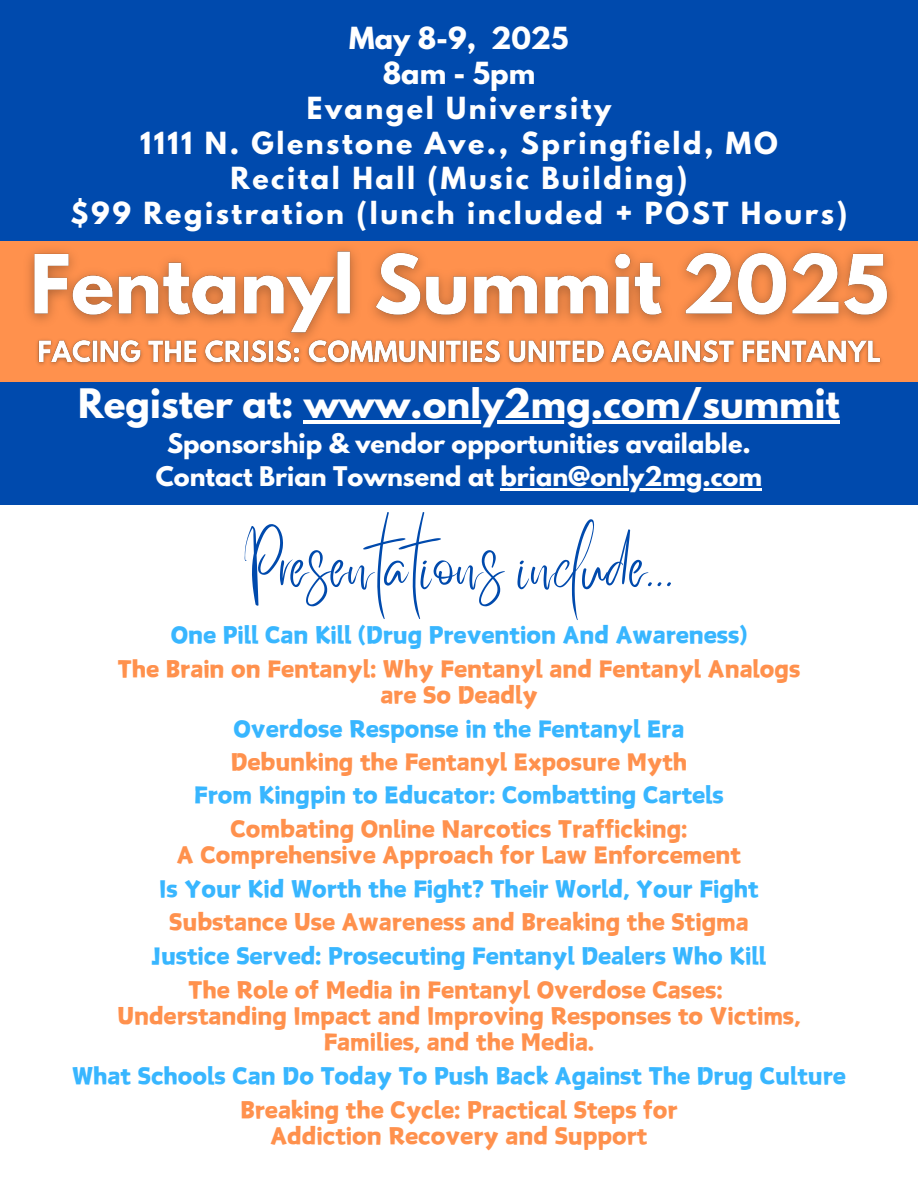
<style>
.page{position:relative;width:918px;height:1188px;background:#fff}
.page>*{position:absolute;margin:0;border:0;box-sizing:border-box;transform-origin:0 0}
.t1{font:52.5px "Better Saturday";color:#004aad}
.t2{font:700 36px "League Spartan";color:#fff}
.t3{font:700 27px "League Spartan";letter-spacing:.095em;color:#fff}
.t4{font:24px/25.8px "Canva Joyful";color:#ff914d;text-align:center}
.t5{font:24px "Canva Joyful";color:#38b6ff}
.t6{font:700 24px/32.7px "League Spartan";color:#fff;text-align:center}
</style>
<div class="page">
<div style="left:0;top:0;width:918px;height:505px;background:#004aad"></div>
<div style="left:0;top:242px;width:918px;height:140px;background:#ff914d"></div>
<img style="left:37px;top:355px;width:845px;height:11px">
<img style="left:14px;top:241px;width:892px;height:114px">
<hr style="left:500px;top:488px;width:262px;height:3px;background:#fff">
<hr style="left:304px;top:420px;width:536px;height:3px;background:#fff">
<h5 class="t3" style="left:349px;top:24px;width:221px">May 8-9, 2025</h5>
<h5 class="t3" style="left:383px;top:59px;width:154px">8am - 5pm</h5>
<h5 class="t3" style="left:307px;top:94px;width:306px">Evangel University</h5>
<h5 class="t3" style="left:140px;top:130px;width:639px">1111 N. Glenstone Ave., Springfield, MO</h5>
<h5 class="t3" style="left:231px;top:165px;width:458px">Recital Hall (Music Building)</h5>
<h5 class="t3" style="left:71px;top:200px;width:778px">$99 Registration (lunch included + POST Hours)</h5>
<h2 class="t2" style="left:78px;top:385px;width:763px">Register at: www.only2mg.com/summit</h2>
<h3 class="t6" style="left:156px;top:431px;width:608px">Sponsorship &amp; vendor opportunities available.<br>Contact Brian Townsend at brian@only2mg.com</h3>
<p class="t1" style="left:242px;top:557px;width:436px">Presentations include...</p>
<p class="t5" style="left:171px;top:622px;width:578px">One Pill Can Kill (Drug Prevention And Awareness)</p>
<p class="t4" style="left:118px;top:655px;width:684px">The Brain on Fentanyl: Why Fentanyl and Fentanyl Analogs</p>
<p class="t4" style="left:380px;top:681px;width:159px">are So Deadly</p>
<p class="t5" style="left:233px;top:715px;width:452px">Overdose Response in the Fentanyl Era</p>
<p class="t4" style="left:231px;top:748px;width:458px">Debunking the Fentanyl Exposure Myth</p>
<p class="t5" style="left:194px;top:782px;width:531px">From Kingpin to Educator: Combatting Cartels</p>
<p class="t4" style="left:230px;top:815px;width:459px">Combating Online Narcotics Trafficking:</p>
<p class="t4" style="left:177px;top:841px;width:566px">A Comprehensive Approach for Law Enforcement</p>
<p class="t5" style="left:159px;top:876px;width:601px">Is Your Kid Worth the Fight? Their World, Your Fight</p>
<p class="t4" style="left:169px;top:908px;width:581px">Substance Use Awareness and Breaking the Stigma</p>
<p class="t5" style="left:152px;top:943px;width:616px">Justice Served: Prosecuting Fentanyl Dealers Who Kill</p>
<p class="t4" style="left:189px;top:976px;width:536px">The Role of Media in Fentanyl Overdose Cases:</p>
<p class="t4" style="left:118px;top:1002px;width:684px">Understanding Impact and Improving Responses to Victims,<br>Families, and the Media.</p>
<p class="t5" style="left:72px;top:1063px;width:775px">What Schools Can Do Today To Push Back Against The Drug Culture</p>
<p class="t4" style="left:240px;top:1096px;width:439px">Breaking the Cycle: Practical Steps for</p>
<p class="t4" style="left:271px;top:1122px;width:378px">Addiction Recovery and Support</p>
</div>
